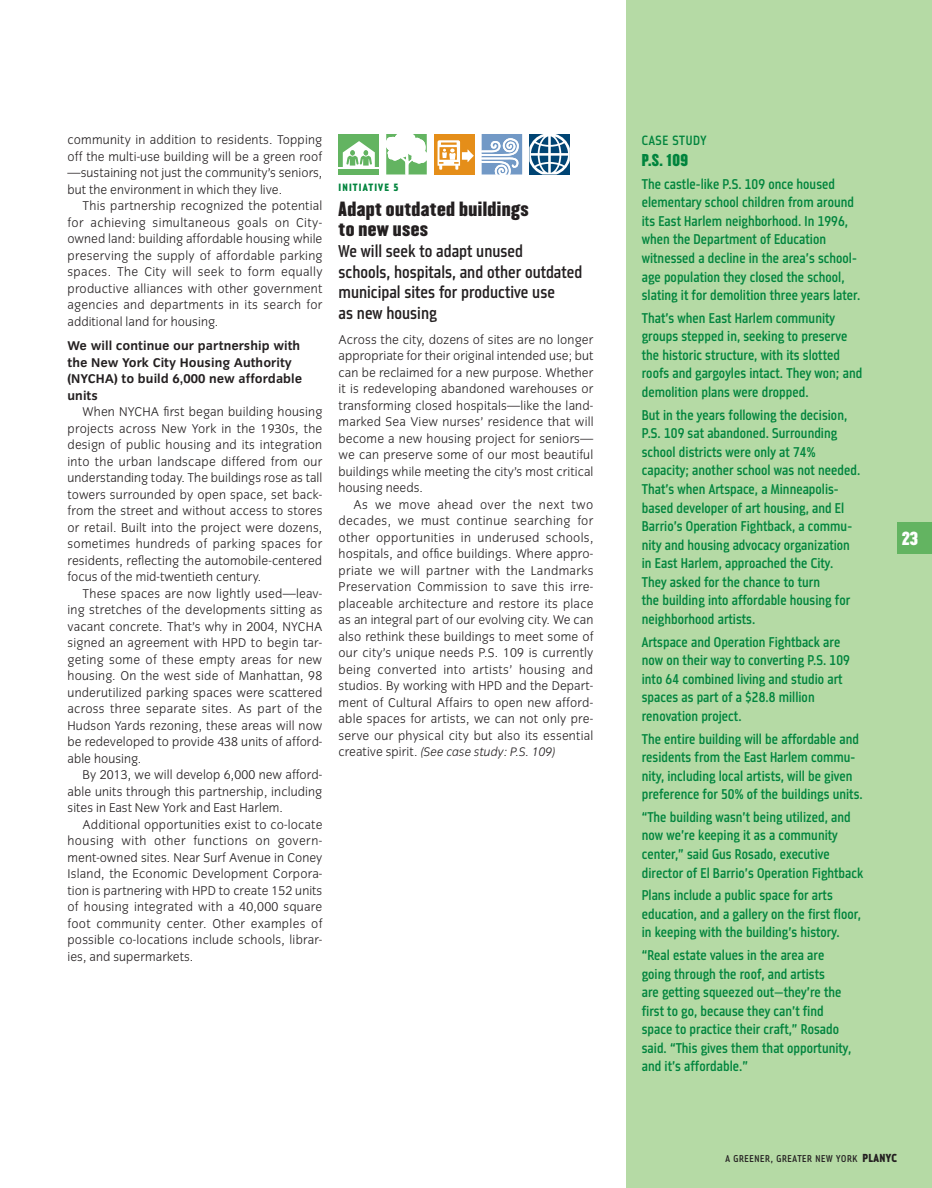
<style>
.page{position:relative;width:932px;height:1188px;background:#fff}
.page>*{position:absolute;margin:0;border:0;box-sizing:border-box;transform-origin:0 0}
.t1{font:500 18.15px/20.7px "Metroflex Narrow";color:#231f20}
.t2{font:18px/20.7px "Champion HTF Welterweight";letter-spacing:.02em;color:#231f20}
.t3{font:16.5px "Champion HTF Welterweight";color:#fff}
.t4{font:500 15px/18.6px "Metroflex Narrow";color:#00843d}
.t5{font:15px "Champion HTF Welterweight";color:#00843d}
.t6{font:500 14.25px "Metroflex Narrow";color:#00843d}
.t7{font:300 13.2px/16.5px "Congress Sans";letter-spacing:.005em;color:#231f20;text-align:justify}
.t8{font:700 13.2px/16.5px "Congress Sans";letter-spacing:.005em;color:#231f20}
.t9{font:italic 300 12.75px "Congress Sans";letter-spacing:.005em;color:#231f20}
.t10{font:800 11.25px "Metroflex Narrow";letter-spacing:.1em;color:#00843d}
.t11{font:500 10.5px "Metroflex Narrow";letter-spacing:.06em;color:#231f20}
.s1{font-style:normal;font-size:13.2px}
.s2{font-weight:800;font-size:12.3px}
</style>
<div class="page">
<div style="left:338px;top:134px;width:41px;height:41px;background:#63b461"></div>
<svg style="left:343px;top:141px;width:32px;height:27px"></svg>
<hr style="left:338px;top:168px;width:41px;height:1px;background:#fff">
<svg style="left:386px;top:134px;width:41px;height:41px"></svg>
<div style="left:434px;top:134px;width:40px;height:41px;background:#e58e19"></div>
<svg style="left:437px;top:140px;width:37px;height:30px"></svg>
<svg style="left:481px;top:134px;width:41px;height:41px"></svg>
<svg style="left:529px;top:134px;width:41px;height:41px"></svg>
<div style="left:625px;top:0;width:307px;height:1188px;background:#b5daa5"></div>
<div style="left:897px;top:522px;width:35px;height:32px;background:#63b461"></div>
<p class="t7" style="left:68px;top:132px;width:256px">community in addition to residents. Topping off the multi-use building will be a green roof —sustaining not just the community’s seniors, but the environment in which they live.</p>
<p class="t7" style="left:68px;top:198px;width:256px;text-indent:15px">This partnership recognized the potential for achieving simultaneous goals on City&shy;owned land: building affordable housing while preserving the supply of affordable parking spaces. The City will seek to form equally productive alliances with other government agencies and departments in its search for additional land for housing.</p>
<p class="t8" style="left:68px;top:338px;width:236px">We will continue our partnership with the New York City Housing Authority (NYCHA) to build 6,000 new affordable units</p>
<p class="t7" style="left:68px;top:404px;width:256px;text-indent:15px">When NYCHA first began building housing projects across New York in the 1930s, the design of public housing and its integration into the urban landscape differed from our understanding today. The buildings rose as tall towers surrounded by open space, set back&shy;from the street and without access to stores or retail. Built into the project were dozens, sometimes hundreds of parking spaces for residents, reflecting the automobile-centered focus of the mid-twentieth century.</p>
<p class="t7" style="left:68px;top:585px;width:256px;text-indent:15px">These spaces are now lightly used—leav&shy;ing stretches of the developments sitting as vacant concrete. That’s why in 2004, NYCHA signed an agreement with HPD to begin tar&shy;geting some of these empty areas for new housing. On the west side of Manhattan, 98 underutilized parking spaces were scattered across three separate sites. As part of the Hudson Yards rezoning, these areas will now be redeveloped to provide 438 units of afford&shy;able housing.</p>
<p class="t7" style="left:68px;top:767px;width:256px;text-indent:15px">By 2013, we will develop 6,000 new afford&shy;able units through this partnership, including sites in East New York and East Harlem.</p>
<p class="t7" style="left:68px;top:816px;width:256px;text-indent:15px">Additional opportunities exist to co-locate housing with other functions on govern&shy;ment-owned sites. Near Surf Avenue in Coney Island, the Economic Development Corpora&shy;tion is partnering with HPD to create 152 units of housing integrated with a 40,000 square foot community center. Other examples of possible co-locations include schools, librar&shy;ies, and supermarkets.</p>
<p class="t10" style="left:338px;top:181px;width:62px">INITIATIVE 5</p>
<h2 class="t2" style="left:338px;top:199px;width:192px">Adapt outdated buildings to new uses</h2>
<h1 class="t1" style="left:338px;top:240px;width:245px">We will seek to adapt unused<br>schools, hospitals, and other outdated municipal sites for productive use<br>as new housing</h1>
<p class="t7" style="left:338px;top:331px;width:256px">Across the city, dozens of sites are no longer appropriate for their original intended use; but can be reclaimed for a new purpose. Whether it is redeveloping abandoned warehouses or transforming closed hospitals—like the land&shy;marked Sea View nurses’ residence that will become a new housing project for seniors— we can preserve some of our most beautiful buildings while meeting the city’s most critical housing needs.</p>
<p class="t7" style="left:338px;top:496px;width:256px;text-indent:15px">As we move ahead over the next two decades, we must continue searching for other opportunities in underused schools, hospitals, and office buildings. Where appro&shy;priate we will partner with the Landmarks Preservation Commission to save this irre&shy;placeable architecture and restore its place as an integral part of our evolving city. We can also rethink these buildings to meet some of our city’s unique needs P.S. 109 is currently being converted into artists’ housing and studios. By working with HPD and the Depart&shy;ment of Cultural Affairs to open new afford&shy;able spaces for artists, we can not only pre&shy;serve our physical city but also its essential</p>
<p class="t9" style="left:338px;top:745px;width:219px"><span class="s1">creative spirit.</span> (See case study: P.S. 109)</p>
<p class="t6" style="left:641px;top:132px;width:65px">Case Stu dy</p>
<p class="t5" style="left:641px;top:150px;width:48px">P.S. 109</p>
<p class="t4" style="left:641px;top:174px;width:220px">The castle-like P.S. 109 once housed elementary school children from around its East Harlem neighborhood. In 1996, when the Department of Education witnessed a decline in the area’s school&shy;age population they closed the school, slating it for demolition three years later.</p>
<p class="t4" style="left:641px;top:308px;width:222px">That’s when East Harlem community groups stepped in, seeking to preserve the historic structure, with its slotted roofs and gargoyles intact. They won; and demolition plans were dropped.</p>
<p class="t4" style="left:641px;top:405px;width:220px">But in the years following the decision, P.S. 109 sat abandoned. Surrounding school districts were only at 74% capacity; another school was not needed.<br>That’s when Artspace, a Minneapolis&shy;based developer of art housing, and El Barrio’s Operation Fightback, a commu&shy;nity and housing advocacy organization in East Harlem, approached the City.<br>They asked for the chance to turn<br>the building into affordable housing for neighborhood artists.</p>
<p class="t4" style="left:641px;top:632px;width:210px">Artspace and Operation Fightback are now on their way to converting P.S. 109 into 64 combined living and studio art spaces as part of a $28.8 million renovation project.</p>
<p class="t4" style="left:641px;top:729px;width:222px">The entire building will be affordable and residents from the East Harlem commu&shy;nity, including local artists, will be given preference for 50% of the buildings units.</p>
<p class="t4" style="left:641px;top:807px;width:223px">“The building wasn’t being utilized, and now we’re keeping it as a community center,” said Gus Rosado, executive director of El Barrio’s Operation Fightback</p>
<p class="t4" style="left:641px;top:886px;width:221px">Plans include a public space for arts education, and a gallery on the first floor, in keeping with the building’s history.</p>
<p class="t4" style="left:641px;top:945px;width:211px">“Real estate values in the area are going through the roof, and artists<br>are getting squeezed out—they’re the first to go, because they can’t find space to practice their craft,” Rosado said. “This gives them that opportunity, and it’s affordable.”</p>
<p class="t3" style="left:901px;top:527px;width:18px">23</p>
<p class="t11" style="left:725px;top:1152px;width:173px">A GREENER, GREATER NEW YORK <span class="s2">PLANYC</span></p>
</div>
